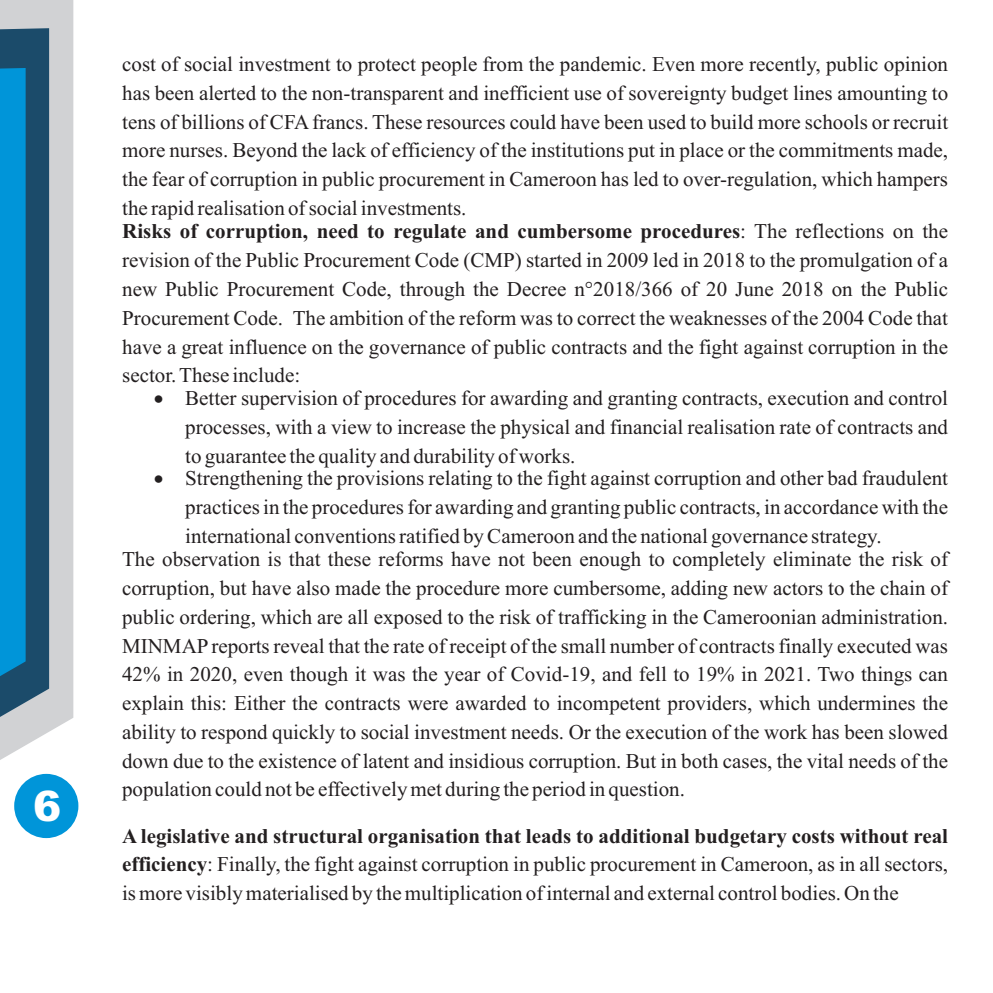
<style>
.page{position:relative;width:993px;height:993px;background:#fff}
.page>*{position:absolute;margin:0;border:0;box-sizing:border-box;transform-origin:0 0}
.t1{font:900 42px "Arial";color:#fff}
.t2{font:21px/28.7px "Times New Roman";color:#231f20;text-align:justify}
.t3{font:21px "Symbol";color:#231f20}
.s1{font-weight:700}
</style>
<div class="page">
<div style="left:14px;top:773px;width:64px;height:64px;background:#0095d9;border-radius:50%"></div>
<svg style="left:0;top:0;width:73px;height:839px;fill:#d1d2d4"></svg>
<svg style="left:0;top:28px;width:49px;height:784px;background:#267ca7"></svg>
<h1 class="t1" style="left:33px;top:790px;width:30px">6</h1>
<p class="t2" style="left:122px;top:52px;width:827px">cost of social investment to protect people from the pandemic. Even more recently, public opinion has been alerted to the non-transparent and inefficient use of sovereignty budget lines amounting to tens of billions of CFAfrancs. These resources could have been used to build more schools or recruit more nurses. Beyond the lack of efficiency of the institutions put in place or the commitments made, the fear of corruption in public procurement in Cameroon has led to over-regulation, which hampers the rapid realisation of social investments.</p>
<p class="t2" style="left:122px;top:219px;width:827px"><span class="s1">Risks of corruption, need to regulate and cumbersome procedures</span>: The reflections on the revision of the Public Procurement Code (CMP) started in 2009 led in 2018 to the promulgation of a new Public Procurement Code, through the Decree n°2018/366 of 20 June 2018 on the Public Procurement Code. The ambition of the reform was to correct the weaknesses of the 2004 Code that have a great influence on the governance of public contracts and the fight against corruption in the sector. These include:</p>
<p class="t3" style="left:154px;top:390px;width:59px">•</p>
<p class="t2" style="left:185px;top:385px;width:764px">Better supervision of procedures for awarding and granting contracts, execution and control processes, with a view to increase the physical and financial realisation rate of contracts and</p>
<p class="t3" style="left:154px;top:470px;width:59px">•</p>
<p class="t2" style="left:185px;top:446px;width:764px;line-height:22.6px">to guarantee the quality and durability of works.<br>Strengthening the provisions relating to the fight against corruption and other bad fraudulent</p>
<p class="t2" style="left:185px;top:494px;width:764px">practices in the procedures for awarding and granting public contracts, in accordance with the international conventions ratified by Cameroon and the national governance strategy.</p>
<p class="t2" style="left:122px;top:546px;width:827px">The observation is that these reforms have not been enough to completely eliminate the risk of corruption, but have also made the procedure more cumbersome, adding new actors to the chain of public ordering, which are all exposed to the risk of trafficking in the Cameroonian administration.<br>MINMAPreports reveal that the rate of receipt of the small number of contracts finally executed was 42% in 2020, even though it was the year of Covid-19, and fell to 19% in 2021. Two things can explain this: Either the contracts were awarded to incompetent providers, which undermines the ability to respond quickly to social investment needs. Or the execution of the work has been slowed down due to the existence of latent and insidious corruption. But in both cases, the vital needs of the population could not be effectively met during the period in question.</p>
<p class="t2" style="left:122px;top:823px;width:827px"><span class="s1">A legislative and structural organisation that leads to additional budgetary costs without real efficiency</span>: Finally, the fight against corruption in public procurement in Cameroon, as in all sectors, is more visibly materialised by the multiplication of internal and external control bodies. On the</p>
</div>
